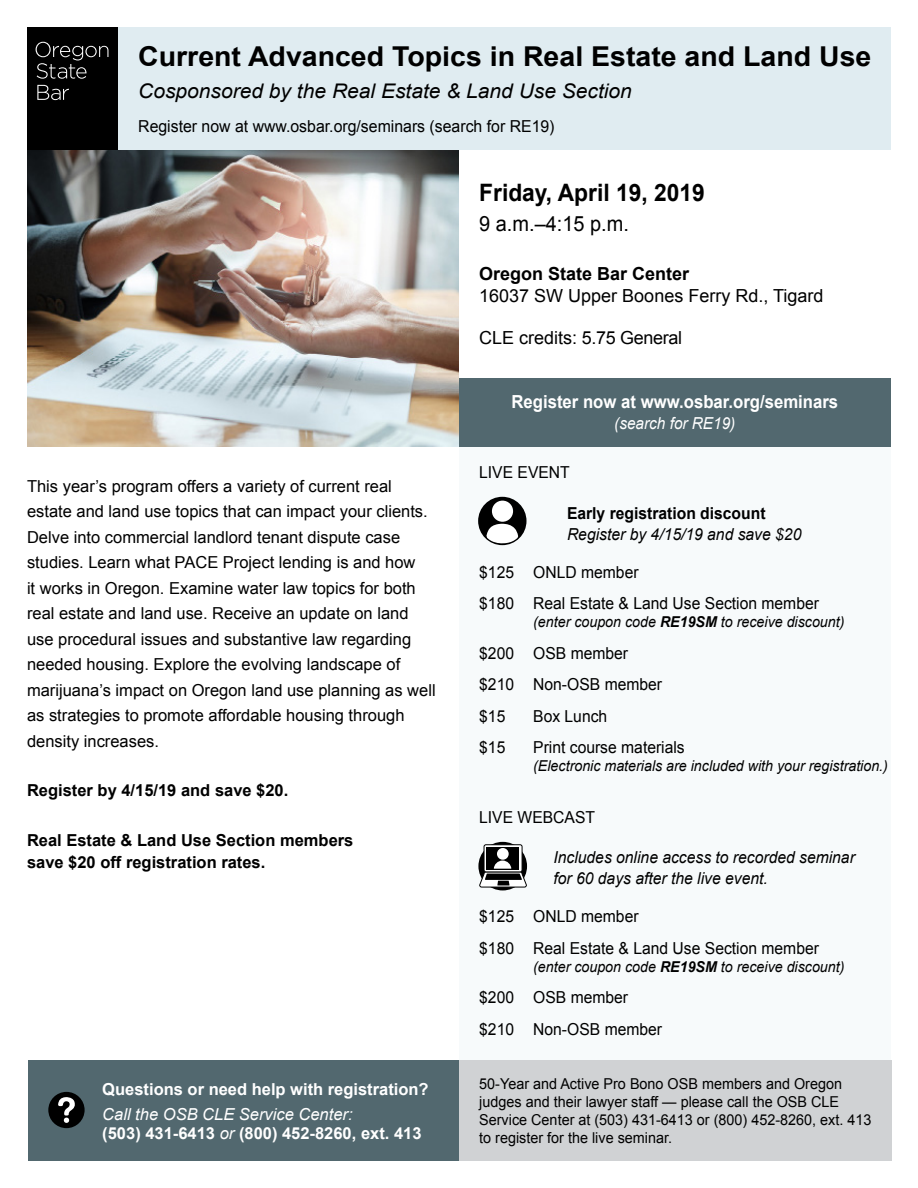
<style>
.page{position:relative;width:918px;height:1188px;background:#fff}
.page>*{position:absolute;margin:0;border:0;box-sizing:border-box;transform-origin:0 0}
.t1{font:700 27.3px "Arial";color:#000;scale:1.04 1}
.t2{font:700 24px "Arial";color:#000;scale:.95 1}
.t3{font:21px "Arial";color:#000;scale:.95 1}
.t4{font:italic 20.1px "Arial";color:#000;scale:1.04 1}
.t5{font:18px/21.6px "Arial";color:#000}
.t6{font:700 18px "Arial";color:#fff;scale:.93 1}
.Upcoming_Seminar{font:16.5px/25.5px "Arial";color:#000}
.Upcoming_Seminar-2{font:16.5px "Arial";color:#000;scale:.95 1}
.t7{font:italic 16.5px/21px "Arial";color:#000;scale:.95 1}
.t8{font:700 16.5px/19.5px "Arial";color:#fff}
.Upcoming_Seminar-3{font:700 16.5px/22.5px "Arial";color:#000}
.Upcoming_Seminar-4{font:16.5px "Arial";color:#000;scale:.96 1}
.t9{font:italic 16.5px "Arial";color:#fff;scale:.93 1}
.t10{font:15px/18px "Arial";color:#000;scale:.96 1}
.t11{font:italic 15px "Arial";color:#000;scale:.95 1}
.s1{font-weight:700}
.s2{font-weight:400;font-style:italic}
.s3{font-weight:700;font-style:normal}
</style>
<div class="page">
<img style="left:27px;top:149px;width:432px;height:297px">
<div style="left:459px;top:446px;width:432px;height:615px;background:#f7fafb"></div>
<svg style="left:478px;top:842px;width:49px;height:48px"></svg>
<div style="left:484px;top:845px;width:38px;height:27px;background:#fff;border-radius:2px"></div>
<div style="left:484px;top:844px;width:39px;height:28px;border:1px solid #000;border-radius:2px"></div>
<div style="left:486px;top:847px;width:33px;height:23px;background:#000"></div>
<div style="left:497px;top:848px;width:12px;height:12px;background:#fff;border-radius:50%"></div>
<svg style="left:479px;top:861px;width:48px;height:27px"></svg>
<div style="left:478px;top:497px;width:48px;height:48px;background:#000;border-radius:50%"></div>
<div style="left:492px;top:501px;width:21px;height:21px;background:#fff;border-radius:50%"></div>
<svg style="left:485px;top:524px;width:33px;height:20px"></svg>
<div style="left:459px;top:1061px;width:433px;height:100px;background:#d0d2d4"></div>
<div style="left:459px;top:378px;width:432px;height:68px;background:#52686f"></div>
<div style="left:28px;top:1061px;width:431px;height:100px;background:#52686f"></div>
<div style="left:48px;top:1092px;width:37px;height:36px;background:#000;border-radius:50%"></div>
<svg style="left:58px;top:1097px;width:17px;height:26px"></svg>
<div style="left:111px;top:27px;width:780px;height:122px;background:#e0ecf1"></div>
<div style="left:27px;top:27px;width:90px;height:122px;background:#000"></div>
<svg style="left:36px;top:42px;width:72px;height:37px"></svg>
<svg style="left:37px;top:85px;width:32px;height:15px"></svg>
<p class="t1" style="left:138px;top:38px;width:707px">Current Advanced Topics in Real Estate and Land Use</p>
<p class="t4" style="left:138px;top:78px;width:476px">Cosponsored by the Real Estate &amp; Land Use Section</p>
<p class="Upcoming_Seminar-4" style="left:138px;top:115px;width:435px">Register now at www.osbar.org/seminars (search for RE19)</p>
<p class="t2" style="left:479px;top:177px;width:239px">Friday, April 19, 2019</p>
<p class="t3" style="left:479px;top:210px;width:159px">9 a.m.–4:15 p.m.</p>
<p class="t5" style="left:479px;top:263px;width:346px"><span class="s1">Oregon State Bar Center<br></span>16037 SW Upper Boones Ferry Rd., Tigard</p>
<p class="t5" style="left:479px;top:327px;width:204px">CLE credits: 5.75 General</p>
<p class="Upcoming_Seminar" style="left:27px;top:473px;width:410px">This year’s program offers a variety of current real estate and land use topics that can impact your clients.<br>Delve into commercial landlord tenant dispute case studies. Learn what PACE Project lending is and how<br>it works in Oregon. Examine water law topics for both real estate and land use. Receive an update on land use procedural issues and substantive law regarding needed housing. Explore the evolving landscape of marijuana’s impact on Oregon land use planning as well as strategies to promote affordable housing through density increases.</p>
<p class="Upcoming_Seminar-3" style="left:27px;top:780px;width:263px">Register by 4/15/19 and save $20.</p>
<p class="Upcoming_Seminar-3" style="left:27px;top:829px;width:328px">Real Estate &amp; Land Use Section members save $20 off registration rates.</p>
<p class="t8" style="left:102px;top:1080px;width:328px">Questions or need help with registration?</p>
<p class="t8" style="left:102px;top:1104px;width:321px"><span class="s2">Call the OSB CLE Service Center:<br></span>(503) 431-6413 <span class="s2">or</span> (800) 452-8260, ext. 413</p>
<p class="t6" style="left:511px;top:389px;width:353px">Register now at www.osbar.org/seminars</p>
<p class="t9" style="left:614px;top:413px;width:132px">(search for RE19)</p>
<p class="Upcoming_Seminar-2" style="left:479px;top:461px;width:97px">LIVE EVENT</p>
<p class="t7" style="left:567px;top:503px;width:248px"><span class="s3">Early registration discount<br></span>Register by 4/15/19 and save $20</p>
<p class="Upcoming_Seminar-2" style="left:479px;top:561px;width:169px">$125 ONLD member</p>
<p class="Upcoming_Seminar-2" style="left:479px;top:593px;width:359px">$180 Real Estate &amp; Land Use Section member</p>
<p class="t11" style="left:533px;top:613px;width:329px">(enter coupon code <span class="s1">RE19SM</span> to receive discount)</p>
<p class="Upcoming_Seminar-2" style="left:479px;top:642px;width:158px">$200 OSB member</p>
<p class="Upcoming_Seminar-2" style="left:479px;top:674px;width:194px">$210 Non-OSB member</p>
<p class="Upcoming_Seminar-2" style="left:479px;top:705px;width:29px">$15</p>
<p class="Upcoming_Seminar-2" style="left:533px;top:705px;width:79px">Box Lunch</p>
<p class="Upcoming_Seminar-2" style="left:479px;top:737px;width:29px">$15</p>
<p class="Upcoming_Seminar-2" style="left:533px;top:737px;width:161px">Print course materials</p>
<p class="t11" style="left:533px;top:757px;width:375px">(Electronic materials are included with your registration.)</p>
<p class="Upcoming_Seminar-2" style="left:479px;top:807px;width:123px">LIVE WEBCAST</p>
<p class="t7" style="left:554px;top:847px;width:319px">Includes online access to recorded seminar for 60 days after the live event.</p>
<p class="Upcoming_Seminar-2" style="left:479px;top:906px;width:169px">$125 ONLD member</p>
<p class="Upcoming_Seminar-2" style="left:479px;top:937px;width:359px">$180 Real Estate &amp; Land Use Section member</p>
<p class="t11" style="left:533px;top:957px;width:329px">(enter coupon code <span class="s1">RE19SM</span> to receive discount)</p>
<p class="Upcoming_Seminar-2" style="left:479px;top:987px;width:158px">$200 OSB member</p>
<p class="Upcoming_Seminar-2" style="left:479px;top:1018px;width:194px">$210 Non-OSB member</p>
<p class="t10" style="left:479px;top:1075px;width:410px">50-Year and Active Pro Bono OSB members and Oregon judges and their lawyer staff — please call the OSB CLE Service Center at (503) 431-6413 or (800) 452-8260, ext. 413 to register for the live seminar.</p>
</div>
